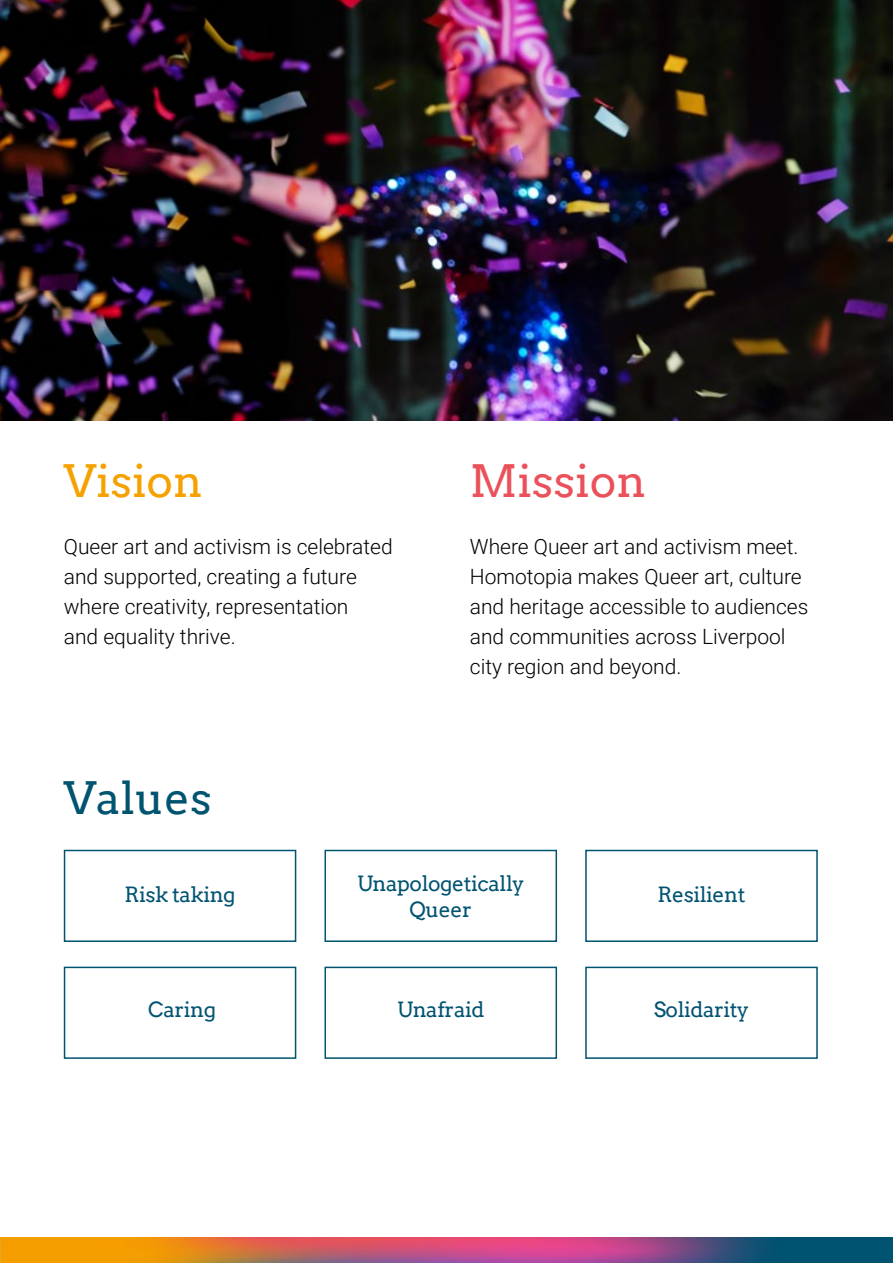
<style>
.page{position:relative;width:893px;height:1263px;background:#fff}
.page>*{position:absolute;margin:0;border:0;box-sizing:border-box;transform-origin:0 0}
.t1{font:44.7px "Arvo";color:#ea515a}
.t2{font:44.7px "Arvo";color:#f5a100}
.t3{font:44.7px "Arvo";color:#005470}
.t4{font:300 21px/30px "Roboto";color:#000}
.t5{font:21px/25.5px "Arvo";letter-spacing:-.02em;color:#005371;text-align:center}
</style>
<div class="page">
<img style="left:0;top:0;width:893px;height:421px">
<img style="left:0;top:1237px;width:893px;height:26px">
<div style="left:64px;top:850px;width:232px;height:92px;border:2px solid #005371"></div>
<div style="left:64px;top:967px;width:232px;height:92px;border:2px solid #005371"></div>
<div style="left:324px;top:850px;width:233px;height:92px;border:2px solid #005371"></div>
<div style="left:324px;top:967px;width:233px;height:92px;border:2px solid #005371"></div>
<div style="left:585px;top:850px;width:233px;height:92px;border:2px solid #005371"></div>
<div style="left:585px;top:967px;width:233px;height:92px;border:2px solid #005371"></div>
<h1 class="t2" style="left:64px;top:454px;width:141px">Vision</h1>
<h1 class="t1" style="left:470px;top:454px;width:178px">Mission</h1>
<p class="t4" style="left:64px;top:530px;width:331px">Queer art and activism is celebrated and supported, creating a future where creativity, representation<br>and equality thrive.</p>
<p class="t4" style="left:470px;top:530px;width:340px">Where Queer art and activism meet.<br>Homotopia makes Queer art, culture and heritage accessible to audiences and communities across Liverpool city region and beyond.</p>
<h1 class="t3" style="left:64px;top:771px;width:150px">Values</h1>
<p class="t5" style="left:125px;top:882px;width:113px">Risk taking</p>
<p class="t5" style="left:148px;top:996px;width:69px">Caring</p>
<p class="t5" style="left:357px;top:871px;width:169px">Unapologetically<br>Queer</p>
<p class="t5" style="left:657px;top:882px;width:90px">Resilient</p>
<p class="t5" style="left:397px;top:996px;width:89px">Unafraid</p>
<p class="t5" style="left:654px;top:996px;width:97px">Solidarity</p>
</div>
